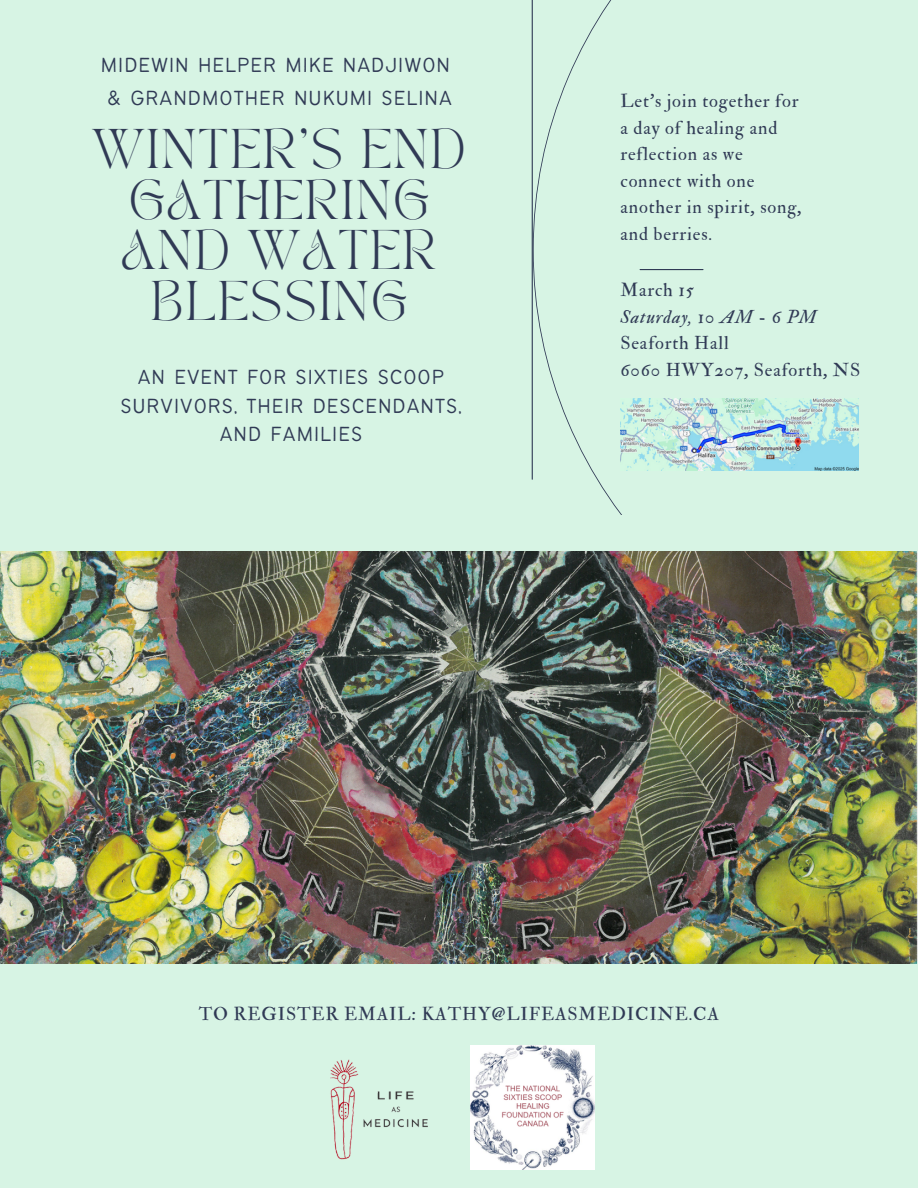
<style>
.page{position:relative;width:918px;height:1188px;background:#d7f4e4}
.page>*{position:absolute;margin:0;border:0;box-sizing:border-box;transform-origin:0 0}
.t1{font:39.15px/50.7px "TAN PEARL Regular";letter-spacing:.055em;color:#303a55;text-align:center}
.t2{font:300 22.5px/29px "Bantayog";letter-spacing:.045em;color:#303a55}
.t3{font:18.3px/26.4px "IM FELL Double Pica Roman";letter-spacing:.045em;color:#303a55}
.t4{font:18.3px "IM FELL Double Pica Italic";letter-spacing:.045em;color:#303a55}
</style>
<div class="page">
<svg style="left:533px;top:0;width:326px;height:515px"></svg>
<hr style="left:640px;top:269px;width:63px;height:1px;background:#303a55">
<hr style="left:532px;top:0;width:1px;height:479px;background:#303a55">
<img style="left:0;top:552px;width:918px;height:411px">
<img style="left:620px;top:398px;width:239px;height:72px">
<img style="left:471px;top:1046px;width:124px;height:124px">
<img style="left:330px;top:1059px;width:98px;height:101px">
<h2 class="t2" style="left:101px;top:50px;width:353px;line-height:32.5px">MIDEWIN HELPER MIKE NADJIWON &amp; GRANDMOTHER NUKUMI SELINA</h2>
<h1 class="t1" style="left:92px;top:128px;width:375px">WINTER’S END<br>GATHERING<br>AND WATER<br>BLESSING</h1>
<h2 class="t2" style="left:120px;top:364px;width:343px;text-align:center">AN EVENT FOR SIXTIES SCOOP<br>SURVIVORS, THEIR DESCENDANTS,<br>AND FAMILIES</h2>
<p class="t3" style="left:620px;top:89px;width:183px">Let’s join together for a day of healing and reflection as we connect with one another in spirit, song, and berries.</p>
<p class="t3" style="left:620px;top:277px;width:75px">March 15</p>
<p class="t4" style="left:620px;top:305px;width:198px">Saturday, 10 AM - 6 PM</p>
<p class="t3" style="left:620px;top:330px;width:110px">Seaforth Hall</p>
<p class="t3" style="left:620px;top:357px;width:241px">6060 HWY207, Seaforth, NS</p>
<p class="t3" style="left:199px;top:1001px;width:522px">TO REGISTER EMAIL: KATHY@LIFEASMEDICINE.CA</p>
</div>
